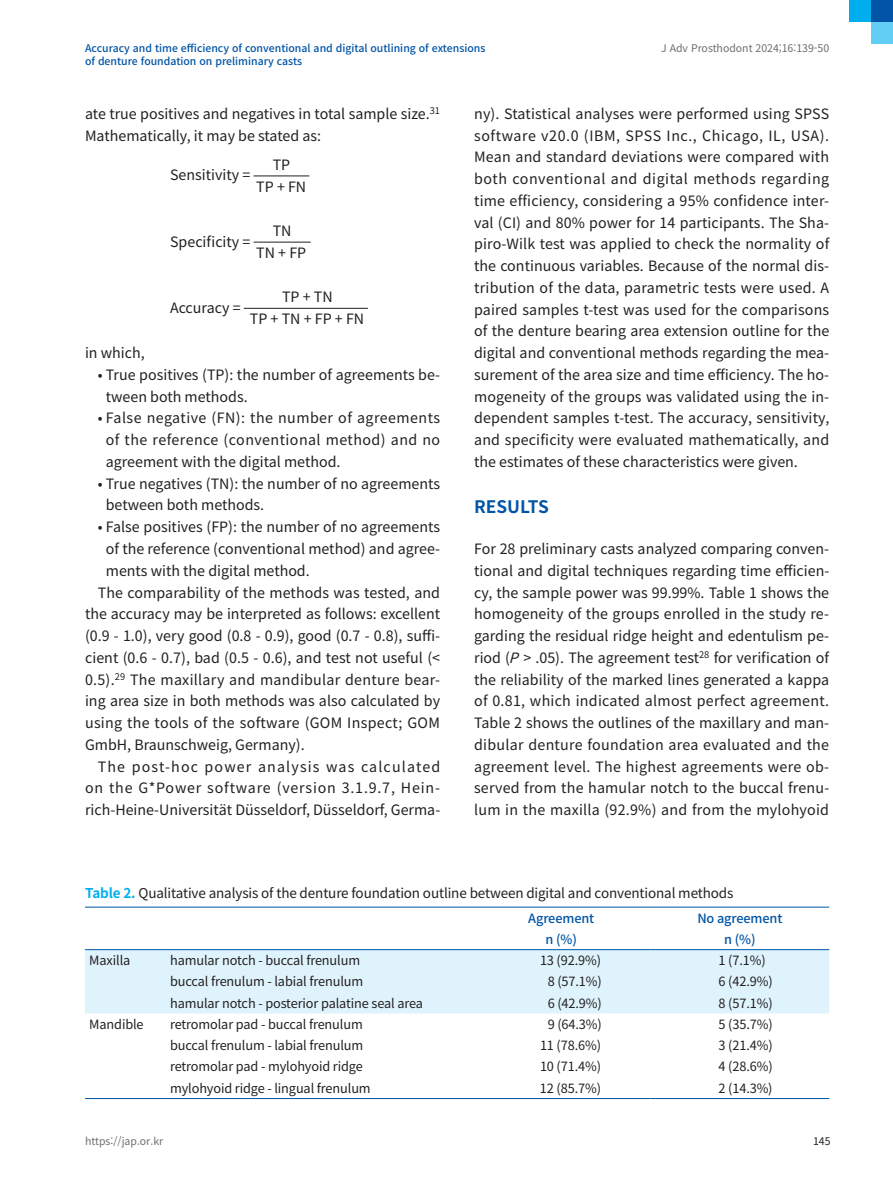
<style>
.page{position:relative;width:893px;height:1191px;background:#fff}
.page>*{position:absolute;margin:0;border:0;box-sizing:border-box;transform-origin:0 0}
.t1{font:700 17.25px "Noto Sans CJ Kkr";color:#0154a6}
.t2{font:14.25px/21.8px "Noto Sans CJ Kkr";color:#231f20}
.t3{font:14.25px "Noto Sans CJ Kkr";letter-spacing:.02em;color:#231f20}
.t4{font:14.25px "Noto Sans CJ Kkr";letter-spacing:.055em;color:#231f20}
.t5{font:14.25px "Noto Sans CJ Kkr";letter-spacing:.08em;color:#231f20}
.t6{font:13.5px "Noto Sans CJ Kkr";letter-spacing:-.01em;color:#231f20}
.t7{font:12.75px "Noto Sans CJ Kkr";letter-spacing:-.01em;color:#231f20}
.t8{font:500 12.75px "Noto Sans CJ Kkr";letter-spacing:-.01em;color:#0154a6}
.t9{font:500 10.5px "Noto Sans CJ Kkr";color:#0154a6}
.t10{font:10.5px "Noto Sans CJ Kkr";color:#6c6d70}
.t11{font:10.5px "Noto Sans CJ Kkr";color:#231f20}
.s1{font-style:italic}
.s2{font-weight:700;color:#00aeef}
</style>
<div class="page">
<div style="left:871px;top:22px;width:22px;height:22px;background:#62cdf5"></div>
<div style="left:849px;top:0;width:22px;height:22px;background:#00aeef"></div>
<div style="left:871px;top:0;width:22px;height:22px;background:#0154a6"></div>
<div style="left:85px;top:950px;width:744px;height:63px;background:#dff3fc"></div>
<hr style="left:85px;top:1098px;width:81px;height:1px;background:#0154a6">
<hr style="left:166px;top:1098px;width:306px;height:1px;background:#0154a6">
<hr style="left:472px;top:1098px;width:179px;height:1px;background:#0154a6">
<hr style="left:651px;top:1098px;width:178px;height:1px;background:#0154a6">
<hr style="left:85px;top:906px;width:81px;height:1px;background:#0154a6">
<hr style="left:166px;top:906px;width:306px;height:1px;background:#0154a6">
<hr style="left:85px;top:949px;width:81px;height:1px;background:#0154a6">
<hr style="left:166px;top:949px;width:306px;height:1px;background:#0154a6">
<hr style="left:472px;top:906px;width:179px;height:1px;background:#0154a6">
<hr style="left:651px;top:906px;width:178px;height:1px;background:#0154a6">
<hr style="left:472px;top:949px;width:179px;height:1px;background:#0154a6">
<hr style="left:651px;top:949px;width:178px;height:1px;background:#0154a6">
<hr style="left:253px;top:176px;width:56px;height:1px;background:#231f20">
<hr style="left:254px;top:242px;width:57px;height:1px;background:#231f20">
<hr style="left:244px;top:308px;width:124px;height:1px;background:#231f20">
<p class="t9" style="left:85px;top:42px;width:402px">Accuracy and time efficiency of conventional and digital outlining of extensions</p>
<p class="t10" style="left:661px;top:42px;width:170px">J Adv Prosthodont 2024;16:139-50</p>
<p class="t9" style="left:85px;top:55px;width:219px">of denture foundation on preliminary casts</p>
<p class="t2" style="left:85px;top:103px;width:357px">ate true positives and negatives in total sample size.<sup>31<br></sup>Mathematically, it may be stated as:</p>
<p class="t2" style="left:170px;top:165px;width:82px">Sensitivity =</p>
<p class="t2" style="left:256px;top:154px;width:51px;text-align:center">TP<br>TP + FN</p>
<p class="t2" style="left:170px;top:231px;width:82px">Specificity =</p>
<p class="t2" style="left:256px;top:220px;width:51px;text-align:center">TN<br>TN + FP</p>
<p class="t2" style="left:170px;top:297px;width:72px">Accuracy =</p>
<p class="t2" style="left:250px;top:286px;width:116px;text-align:center">TP + TN<br>TP + TN + FP + FN</p>
<p class="t2" style="left:85px;top:342px;width:61px">in which,</p>
<p class="t2" style="left:106px;top:364px;width:336px;text-indent:-8px">• True positives (TP): the number of agreements be&shy;tween both methods.</p>
<p class="t2" style="left:106px;top:408px;width:336px;text-align:justify;text-indent:-8px">• False negative (FN): the number of agreements of the reference (conventional method) and no agreement with the digital method.</p>
<p class="t2" style="left:106px;top:473px;width:336px;text-indent:-8px">• True negatives (TN): the number of no agreements between both methods.</p>
<p class="t2" style="left:98px;top:516px;width:344px">• False positives (FP): the number of no agreements</p>
<p class="t2" style="left:106px;top:538px;width:336px">of the reference (conventional method) and agree-</p>
<p class="t2" style="left:106px;top:560px;width:205px">ments with the digital method.</p>
<p class="t2" style="left:98px;top:581px;width:344px">The comparability of the methods was tested, and</p>
<p class="t2" style="left:85px;top:603px;width:357px">the accuracy may be interpreted as follows: excellent</p>
<p class="t2" style="left:85px;top:625px;width:357px">(0.9 - 1.0), very good (0.8 - 0.9), good (0.7 - 0.8), suffi-</p>
<p class="t2" style="left:85px;top:647px;width:357px">cient (0.6 - 0.7), bad (0.5 - 0.6), and test not useful (&lt;</p>
<p class="t3" style="left:85px;top:671px;width:357px">0.5).<sup>29</sup> The maxillary and mandibular denture bear-</p>
<p class="t2" style="left:85px;top:690px;width:357px">ing area size in both methods was also calculated by</p>
<p class="t3" style="left:85px;top:715px;width:356px">using the tools of the software (GOM Inspect; GOM</p>
<p class="t2" style="left:85px;top:734px;width:221px">GmbH, Braunschweig, Germany).</p>
<p class="t5" style="left:98px;top:758px;width:344px">The post-hoc power analysis was calculated</p>
<p class="t4" style="left:85px;top:780px;width:356px">on the G*Power software (version 3.1.9.7, Hein-</p>
<p class="t2" style="left:85px;top:799px;width:357px">rich-Heine-Universität Düsseldorf, Düsseldorf, Germa-</p>
<p class="t2" style="left:474px;top:103px;width:357px;text-align:justify">ny). Statistical analyses were performed using SPSS software v20.0 (IBM, SPSS Inc., Chicago, IL, USA).<br>Mean and standard deviations were compared with both conventional and digital methods regarding time efficiency, considering a 95% confidence inter&shy;val (CI) and 80% power for 14 participants. The Sha&shy;piro-Wilk test was applied to check the normality of the continuous variables. Because of the normal dis&shy;tribution of the data, parametric tests were used. A paired samples t-test was used for the comparisons of the denture bearing area extension outline for the digital and conventional methods regarding the mea&shy;surement of the area size and time efficiency. The ho&shy;mogeneity of the groups was validated using the in&shy;dependent samples t-test. The accuracy, sensitivity, and specificity were evaluated mathematically, and the estimates of these characteristics were given.</p>
<p class="t1" style="left:474px;top:497px;width:76px">RESULTS</p>
<p class="t2" style="left:474px;top:538px;width:357px;text-align:justify">For 28 preliminary casts analyzed comparing conven&shy;tional and digital techniques regarding time efficien&shy;cy, the sample power was 99.99%. Table 1 shows the homogeneity of the groups enrolled in the study re&shy;garding the residual ridge height and edentulism pe&shy;riod (<span class="s1">P</span>&gt; .05). The agreement test<sup>28</sup> for verification of the reliability of the marked lines generated a kappa of 0.81, which indicated almost perfect agreement.<br>Table 2 shows the outlines of the maxillary and man&shy;dibular denture foundation area evaluated and the agreement level. The highest agreements were ob&shy;served from the hamular notch to the buccal frenu&shy;lum in the maxilla (92.9%) and from the mylohyoid</p>
<p class="t6" style="left:85px;top:885px;width:650px"><span class="s2">Table 2.</span> Qualitative analysis of the denture foundation outline between digital and conventional methods</p>
<p class="t8" style="left:528px;top:911px;width:67px">Agreement</p>
<p class="t8" style="left:697px;top:911px;width:87px">No agreement</p>
<p class="t8" style="left:546px;top:931px;width:33px">n (%)</p>
<p class="t8" style="left:724px;top:931px;width:33px">n (%)</p>
<p class="t7" style="left:89px;top:953px;width:43px">Maxilla</p>
<p class="t7" style="left:170px;top:953px;width:192px">hamular notch - buccal frenulum</p>
<p class="t7" style="left:540px;top:953px;width:62px">13 (92.9%)</p>
<p class="t7" style="left:719px;top:953px;width:49px">1 (7.1%)</p>
<p class="t7" style="left:170px;top:974px;width:195px">buccal frenulum - labial frenulum</p>
<p class="t7" style="left:548px;top:974px;width:56px">8 (57.1%)</p>
<p class="t7" style="left:719px;top:974px;width:56px">6 (42.9%)</p>
<p class="t7" style="left:170px;top:995px;width:254px">hamular notch - posterior palatine seal area</p>
<p class="t7" style="left:548px;top:995px;width:56px">6 (42.9%)</p>
<p class="t7" style="left:719px;top:995px;width:56px">8 (57.1%)</p>
<p class="t7" style="left:89px;top:1017px;width:56px">Mandible</p>
<p class="t7" style="left:170px;top:1017px;width:194px">retromolar pad - buccal frenulum</p>
<p class="t7" style="left:548px;top:1017px;width:56px">9 (64.3%)</p>
<p class="t7" style="left:719px;top:1017px;width:56px">5 (35.7%)</p>
<p class="t7" style="left:170px;top:1038px;width:195px">buccal frenulum - labial frenulum</p>
<p class="t7" style="left:540px;top:1038px;width:62px">11 (78.6%)</p>
<p class="t7" style="left:719px;top:1038px;width:56px">3 (21.4%)</p>
<p class="t7" style="left:170px;top:1059px;width:194px">retromolar pad - mylohyoid ridge</p>
<p class="t7" style="left:540px;top:1059px;width:62px">10 (71.4%)</p>
<p class="t7" style="left:719px;top:1059px;width:56px">4 (28.6%)</p>
<p class="t7" style="left:170px;top:1080px;width:202px">mylohyoid ridge - lingual frenulum</p>
<p class="t7" style="left:540px;top:1080px;width:62px">12 (85.7%)</p>
<p class="t7" style="left:719px;top:1080px;width:56px">2 (14.3%)</p>
<p class="t10" style="left:85px;top:1135px;width:80px">https://jap.or.kr</p>
<p class="t11" style="left:813px;top:1135px;width:19px">145</p>
</div>
